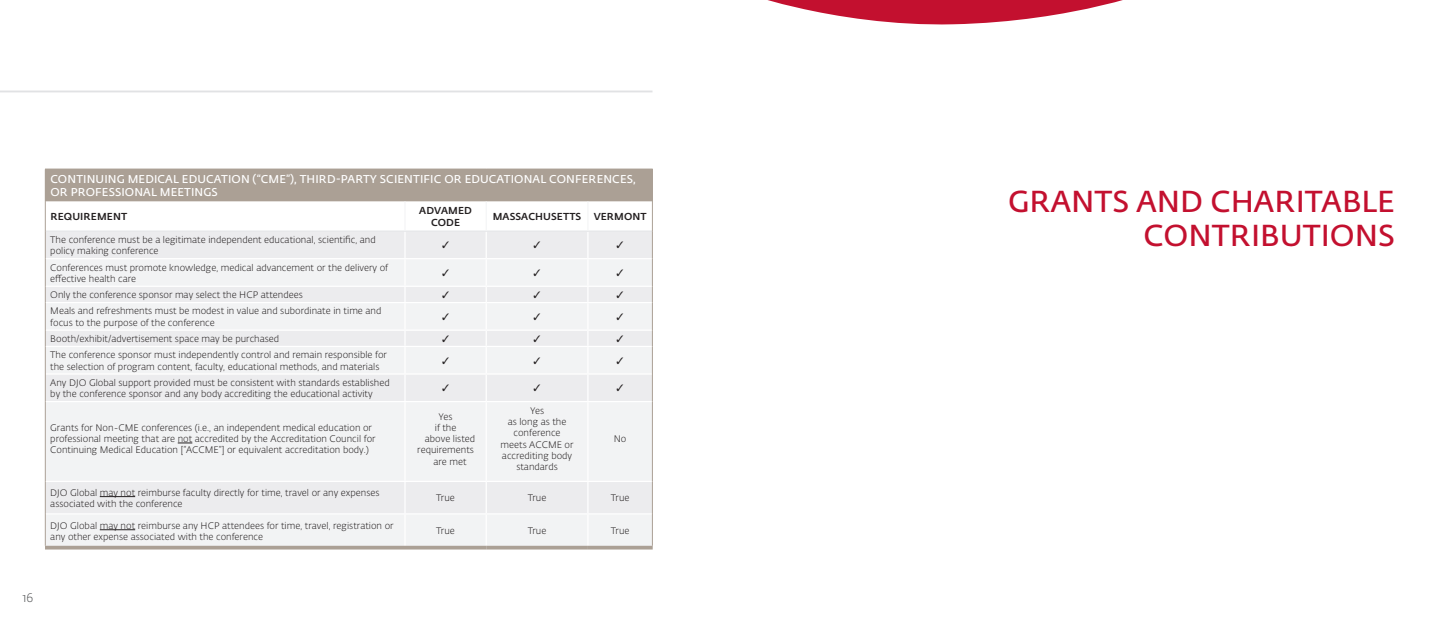
<style>
.page{position:relative;width:1440px;height:630px;background:#fff}
.page>*{position:absolute;margin:0;border:0;box-sizing:border-box;transform-origin:0 0}
.t1{font:600 30px/33.8px "Fedra Sans Alt Pro";color:#c3102f;text-align:right}
.t2{font:300 12.5px "Fedra Sans Alt Pro";color:#57585a}
.t3{font:600 11.25px "Fedra Sans Alt Pro";letter-spacing:.01em;color:#fff}
.t4{font:500 10px "Fedra Sans Alt Pro";letter-spacing:.01em;color:#231f20}
.t5{font:300 9.38px/11.2px "Fedra Sans Alt Pro";color:#231f20}
</style>
<div class="page">
<div style="left:45px;top:169px;width:607px;height:32px;background:#aba095"></div>
<div style="left:46px;top:402px;width:606px;height:144px;background:#f2f3f4"></div>
<hr style="left:404px;top:402px;width:2px;height:79px;background:#fff">
<hr style="left:486px;top:402px;width:1px;height:79px;background:#fff">
<hr style="left:587px;top:402px;width:2px;height:79px;background:#fff">
<hr style="left:405px;top:481px;width:81px;height:1px;background:#fff">
<hr style="left:404px;top:482px;width:2px;height:31px;background:#fff">
<hr style="left:486px;top:481px;width:102px;height:1px;background:#fff">
<hr style="left:486px;top:482px;width:1px;height:31px;background:#fff">
<hr style="left:588px;top:481px;width:64px;height:1px;background:#fff">
<hr style="left:587px;top:482px;width:2px;height:31px;background:#fff">
<hr style="left:404px;top:515px;width:2px;height:31px;background:#fff">
<hr style="left:486px;top:515px;width:1px;height:31px;background:#fff">
<hr style="left:587px;top:515px;width:2px;height:31px;background:#fff">
<hr style="left:46px;top:481px;width:359px;height:1px;background:#fff">
<hr style="left:46px;top:513px;width:359px;height:2px;background:#fff">
<hr style="left:405px;top:513px;width:81px;height:2px;background:#fff">
<hr style="left:486px;top:513px;width:102px;height:2px;background:#fff">
<hr style="left:588px;top:513px;width:64px;height:2px;background:#fff">
<svg style="left:45px;top:546px;width:360px;height:4px"></svg>
<svg style="left:405px;top:546px;width:81px;height:4px"></svg>
<svg style="left:486px;top:546px;width:102px;height:4px"></svg>
<svg style="left:588px;top:546px;width:65px;height:4px"></svg>
<hr style="left:652px;top:169px;width:1px;height:32px;background:#aba095">
<hr style="left:45px;top:402px;width:1px;height:79px;background:#aba095">
<hr style="left:652px;top:402px;width:1px;height:79px;background:#aba095">
<hr style="left:45px;top:481px;width:1px;height:33px;background:#aba095">
<hr style="left:652px;top:481px;width:1px;height:33px;background:#aba095">
<hr style="left:45px;top:514px;width:1px;height:32px;background:#aba095">
<hr style="left:652px;top:514px;width:1px;height:32px;background:#aba095">
<svg style="left:178px;top:443px;width:14px;height:1px"></svg>
<hr style="left:100px;top:496px;width:35px;height:1px;background:#231f20">
<hr style="left:100px;top:530px;width:35px;height:1px;background:#231f20">
<svg style="left:767px;top:0;width:356px;height:25px"></svg>
<hr style="left:0;top:91px;width:652px;height:1px;background:#e1e2e4">
<svg style="left:45px;top:201px;width:608px;height:201px"></svg>
<p class="t3" style="left:50px;top:171px;width:220px">CONTI NUI NG M EDICAL EDUCATION (“CME</p>
<p class="t3" style="left:286px;top:171px;width:351px">”), THI RD-PARTY SCI ENTI FIC OR EDUCATIONAL CONFERENCES,</p>
<p class="t3" style="left:50px;top:184px;width:169px">OR PROFESSIONAL M EETI NGS</p>
<p class="t4" style="left:50px;top:209px;width:30px">REQUIREMENT</p>
<p class="t4" style="left:419px;top:203px;width:15px">ADVA</p>
<p class="t4" style="left:448px;top:203px;width:18px">MED</p>
<p class="t4" style="left:431px;top:215px;width:15px">CODE</p>
<p class="t4" style="left:493px;top:209px;width:18px">MASSACHUSETTS</p>
<p class="t4" style="left:594px;top:209px;width:16px">VERMONT</p>
<p class="t5" style="left:50px;top:234px;width:327px">The conference must be a legitimate independent educational, scientific, and policy making conference</p>
<p class="t5" style="left:50px;top:261px;width:339px">Conferences must promote knowledge, medical advancement or the delivery of effective health care</p>
<p class="t5" style="left:50px;top:289px;width:254px">Only the conference sponsor may select the HCP attendees</p>
<p class="t5" style="left:50px;top:305px;width:333px">Meals and refreshments must be modest in value and subordinate in time and focus to the purpose of the conference</p>
<p class="t5" style="left:50px;top:333px;width:230px">Booth/exhibit/advertisement space may be purchased</p>
<p class="t5" style="left:50px;top:349px;width:338px">The conference sponsor must independently control and remain responsible for the selection of program content, faculty, educational methods, and materials</p>
<p class="t5" style="left:50px;top:377px;width:341px">Any DJO Global support provided must be consistent with standards established by the conference sponsor and any body accrediting the educational activity</p>
<p class="t5" style="left:50px;top:422px;width:327px">Grants for Non-CME conferences (i.e., an independent medical education or professional meeting that are not accredited by the Accreditation Council for<br>Continuing Medical Education [“ACCME”] or equivalent accreditation body.)</p>
<p class="t5" style="left:439px;top:410px;width:15px">Yes</p>
<p class="t5" style="left:435px;top:422px;width:23px">if the</p>
<p class="t5" style="left:425px;top:433px;width:52px">above listed</p>
<p class="t5" style="left:417px;top:444px;width:58px">requirements</p>
<p class="t5" style="left:433px;top:455px;width:35px">are met</p>
<p class="t5" style="left:501px;top:405px;width:75px;text-align:center">Yes<br>as long as the conference meets ACCME or accrediting body standards</p>
<p class="t5" style="left:614px;top:433px;width:14px">No</p>
<p class="t5" style="left:50px;top:487px;width:331px">DJO Global may not reimburse faculty directly for time, travel or any expenses associated with the conference</p>
<p class="t5" style="left:436px;top:492px;width:20px">True</p>
<p class="t5" style="left:528px;top:492px;width:20px">True</p>
<p class="t5" style="left:611px;top:492px;width:20px">True</p>
<p class="t5" style="left:50px;top:520px;width:345px">DJO Global may not reimburse any HCP attendees for time, travel, registration or any other expense associated with the conference</p>
<p class="t5" style="left:436px;top:525px;width:20px">True</p>
<p class="t5" style="left:528px;top:525px;width:20px">True</p>
<p class="t5" style="left:611px;top:525px;width:20px">True</p>
<h2 class="t2" style="left:22px;top:590px;width:12px">16</h2>
<h1 class="t1" style="left:1008px;top:183px;width:388px">GRANTS AND CHARITABLE<br>CONTRI BUTIONS</h1>
</div>
